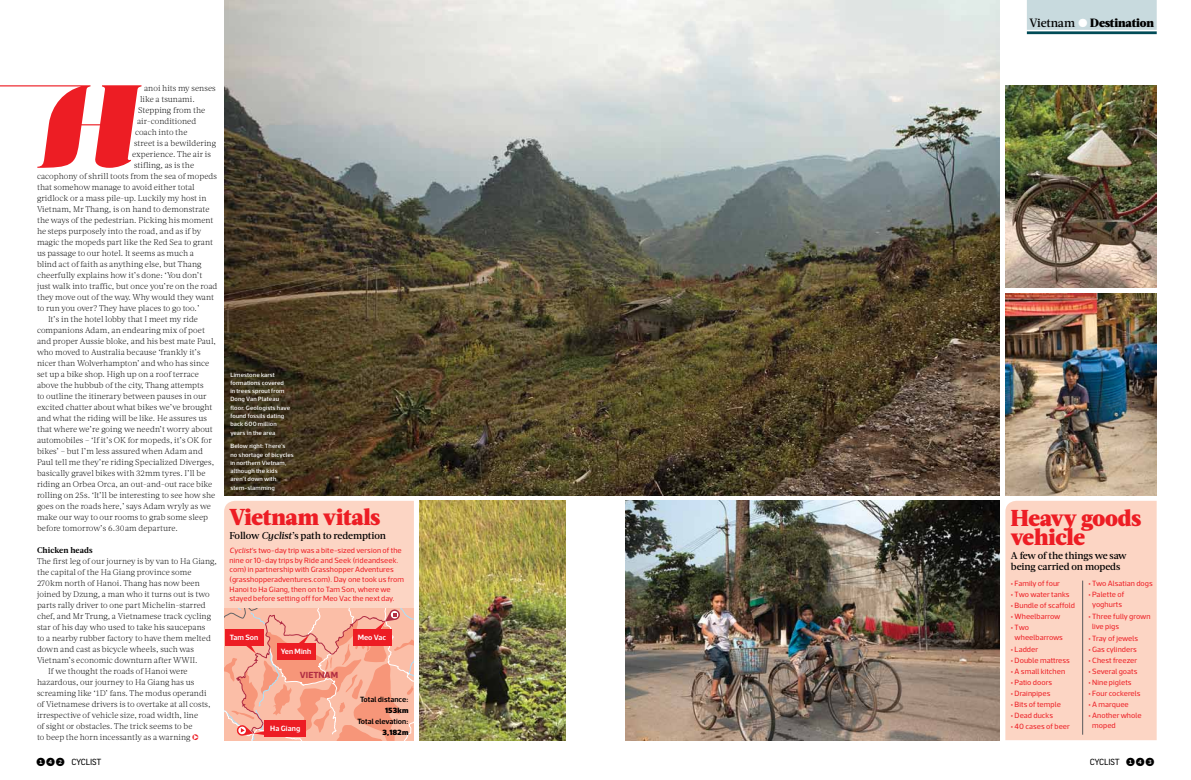
<style>
.page{position:relative;width:1191px;height:780px;background:#fff}
.page>*{position:absolute;margin:0;border:0;box-sizing:border-box;transform-origin:0 0}
.t1{font:900 23px/19.3px "Acta";letter-spacing:-.01em;color:#ed1d24}
.t2{font:900 12px "Acta";letter-spacing:-.01em;color:#000}
.t3{font:500 12px "Acta";letter-spacing:-.015em;color:#000}
.t4{font:500 10px/11px "Acta";letter-spacing:-.015em;color:#000}
.t5{font:700 9px "Acto";letter-spacing:.005em;color:#b12d43}
.t6{font:8.5px "Frank";color:#000}
.t7{font:300 8.2px "Acta";letter-spacing:.01em;color:#000}
.t8{font:700 8.2px "Acta";letter-spacing:.01em;color:#000}
.t9{font:7.8px/9.6px "Acto";letter-spacing:.01em;color:#ed1d24}
.t10{font:600 7.8px "Acto";letter-spacing:.01em;color:#000}
.t11{font:600 7.8px "Acto";letter-spacing:.01em;color:#fff}
.t12{font:7.8px "Acto";letter-spacing:-.01em;color:#ed1d24}
.t13{font:900 7.8px "Acto";letter-spacing:.015em;color:#000}
.t14{font:500 6.2px/8.2px "Acto";letter-spacing:.02em;color:#fff}
.s1{font-style:italic}
</style>
<div class="page">
<div style="left:224px;top:501px;width:190px;height:107px;background:#fcd5c4"></div>
<img style="left:1005px;top:293px;width:151px;height:202px">
<img style="left:1005px;top:85px;width:151px;height:202px">
<img style="left:626px;top:500px;width:374px;height:240px">
<img style="left:224px;top:0;width:776px;height:495px">
<div style="left:1005px;top:501px;width:151px;height:239px;background:#fcd5c4"></div>
<img style="left:419px;top:501px;width:146px;height:239px">
<svg style="left:0;top:85px;width:142px;height:83px"></svg>
<hr style="left:1082px;top:580px;width:1px;height:154px;background:#58595b">
<div style="left:1026px;top:0;width:130px;height:30px;background:#c8dade"></div>
<hr style="left:1026px;top:31px;width:130px;height:3px;background:#004b57">
<svg style="left:224px;top:608px;width:190px;height:132px;background:#f6a08c"></svg>
<p class="t7" style="left:144px;top:83px;width:73px">anoi hits my senses</p>
<p class="t7" style="left:140px;top:94px;width:56px">like a tsunami.</p>
<p class="t7" style="left:138px;top:105px;width:69px">Stepping from the</p>
<p class="t7" style="left:137px;top:116px;width:61px">air-conditioned</p>
<p class="t7" style="left:135px;top:127px;width:54px">coach into the</p>
<p class="t7" style="left:134px;top:138px;width:84px">street is a bewildering</p>
<p class="t7" style="left:132px;top:149px;width:80px">experience. The air is</p>
<p class="t7" style="left:134px;top:160px;width:62px">stifling, as is the</p>
<p class="t7" style="left:37px;top:171px;width:182px">cacophony of shrill toots from the sea of mopeds</p>
<p class="t7" style="left:37px;top:182px;width:159px">that somehow manage to avoid either total</p>
<p class="t7" style="left:37px;top:193px;width:171px">gridlock or a mass pile-up. Luckily my host in</p>
<p class="t7" style="left:37px;top:204px;width:174px">Vietnam, Mr Thang, is on hand to demonstrate</p>
<p class="t7" style="left:37px;top:215px;width:178px">the ways of the pedestrian. Picking his moment</p>
<p class="t7" style="left:37px;top:226px;width:166px">he steps purposely into the road, and as if by</p>
<p class="t7" style="left:37px;top:237px;width:177px">magic the mopeds part like the Red Sea to grant</p>
<p class="t7" style="left:37px;top:248px;width:159px">us passage to our hotel. It seems as much a</p>
<p class="t7" style="left:37px;top:259px;width:166px">blind act of faith as anything else, but Thang</p>
<p class="t7" style="left:37px;top:270px;width:167px">cheerfully explains how it’s done: ‘You don’t</p>
<p class="t7" style="left:37px;top:281px;width:182px">just walk into traffic, but once you’re on the road</p>
<p class="t7" style="left:37px;top:292px;width:179px">they move out of the way. Why would they want</p>
<p class="t7" style="left:37px;top:303px;width:164px">to run you over? They have places to go too.’</p>
<p class="t7" style="left:48px;top:314px;width:151px">It’s in the hotel lobby that I meet my ride</p>
<p class="t7" style="left:37px;top:325px;width:169px">companions Adam, an endearing mix of poet</p>
<p class="t7" style="left:37px;top:336px;width:180px">and proper Aussie bloke, and his best mate Paul,</p>
<p class="t7" style="left:37px;top:347px;width:165px">who moved to Australia because ‘frankly it’s</p>
<p class="t7" style="left:37px;top:358px;width:174px">nicer than Wolverhampton’ and who has since</p>
<p class="t7" style="left:37px;top:369px;width:163px">set up a bike shop. High up on a roof terrace</p>
<p class="t7" style="left:37px;top:380px;width:168px">above the hubbub of the city, Thang attempts</p>
<p class="t7" style="left:37px;top:391px;width:171px">to outline the itinerary between pauses in our</p>
<p class="t7" style="left:37px;top:402px;width:177px">excited chatter about what bikes we’ve brought</p>
<p class="t7" style="left:37px;top:413px;width:171px">and what the riding will be like. He assures us</p>
<p class="t7" style="left:37px;top:424px;width:177px">that where we’re going we needn’t worry about</p>
<p class="t7" style="left:37px;top:435px;width:176px">automobiles – ‘If it’s OK for mopeds, it’s OK for</p>
<p class="t7" style="left:37px;top:446px;width:167px">bikes’ – but I’m less assured when Adam and</p>
<p class="t7" style="left:37px;top:457px;width:179px">Paul tell me they’re riding Specialized Diverges,</p>
<p class="t7" style="left:37px;top:468px;width:170px">basically gravel bikes with 32mm tyres. I’ll be</p>
<p class="t7" style="left:37px;top:479px;width:177px">riding an Orbea Orca, an out-and-out race bike</p>
<p class="t7" style="left:37px;top:490px;width:180px">rolling on 25s. ‘It’ll be interesting to see how she</p>
<p class="t7" style="left:37px;top:501px;width:175px">goes on the roads here,’ says Adam wryly as we</p>
<p class="t7" style="left:37px;top:512px;width:173px">make our way to our rooms to grab some sleep</p>
<p class="t7" style="left:37px;top:523px;width:142px">before tomorrow’s 6.30am departure.</p>
<p class="t8" style="left:37px;top:545px;width:57px">Chicken heads</p>
<p class="t7" style="left:37px;top:556px;width:181px">The first leg of our journey is by van to Ha Giang,</p>
<p class="t7" style="left:37px;top:567px;width:156px">the capital of the Ha Giang province some</p>
<p class="t7" style="left:37px;top:578px;width:164px">270km north of Hanoi. Thang has now been</p>
<p class="t7" style="left:37px;top:589px;width:174px">joined by Dzung, a man who it turns out is two</p>
<p class="t7" style="left:37px;top:600px;width:170px">parts rally driver to one part Michelin-starred</p>
<p class="t7" style="left:37px;top:611px;width:176px">chef, and Mr Trung, a Vietnamese track cycling</p>
<p class="t7" style="left:37px;top:622px;width:170px">star of his day who used to take his saucepans</p>
<p class="t7" style="left:37px;top:633px;width:175px">to a nearby rubber factory to have them melted</p>
<p class="t7" style="left:37px;top:644px;width:158px">down and cast as bicycle wheels, such was</p>
<p class="t7" style="left:37px;top:655px;width:162px">Vietnam’s economic downturn after WWII.</p>
<p class="t7" style="left:48px;top:666px;width:141px">If we thought the roads of Hanoi were</p>
<p class="t7" style="left:37px;top:677px;width:159px">hazardous, our journey to Ha Giang has us</p>
<p class="t7" style="left:37px;top:688px;width:171px">screaming like ‘1D’ fans. The modus operandi</p>
<p class="t7" style="left:37px;top:699px;width:175px">of Vietnamese drivers is to overtake at all costs,</p>
<p class="t7" style="left:37px;top:710px;width:163px">irrespective of vehicle size, road width, line</p>
<p class="t7" style="left:37px;top:721px;width:157px">of sight or obstacles. The trick seems to be</p>
<p class="t7" style="left:37px;top:732px;width:155px">to beep the horn incessantly as a warning</p>
<p class="t14" style="left:230px;top:370px;width:61px">Limestone karst formations covered in trees sprout from<br>Dong Van Plateau floor. Geologists have found fossils dating back 600 million years in the area</p>
<p class="t14" style="left:230px;top:442px;width:65px">Below right: There’s no shortage of bicycles in northern Vietnam, although the kids aren’t down with stem-slamming</p>
<h1 class="t1" style="left:230px;top:508px;width:152px">Vietnam vitals</h1>
<p class="t4" style="left:230px;top:530px;width:158px">Follow <span class="s1">Cyclist</span>’s path to redemption</p>
<p class="t9" style="left:230px;top:545px;width:176px"><span class="s1">Cyclist</span>’s two-day trip was a bite-sized version of the nine or 10-day trips by Ride and Seek (rideandseek. com) in partnership with Grasshopper Adventures (grasshopperadventures.com). Day one took us from Hanoi to Ha Giang, then on to Tam Son, where we stayed before setting off for Meo Vac the next day.</p>
<p class="t11" style="left:230px;top:632px;width:30px">Tam Son</p>
<p class="t11" style="left:281px;top:646px;width:32px">Yen Minh</p>
<p class="t5" style="left:300px;top:669px;width:40px">VIETNAM</p>
<p class="t11" style="left:270px;top:724px;width:31px">Ha Giang</p>
<p class="t11" style="left:358px;top:633px;width:30px">Meo Vac</p>
<p class="t10" style="left:360px;top:694px;width:50px">Total distance:</p>
<p class="t13" style="left:385px;top:705px;width:25px">153km</p>
<p class="t10" style="left:357px;top:716px;width:52px">Total elevation:</p>
<p class="t13" style="left:382px;top:727px;width:27px">3,182m</p>
<h2 class="t3" style="left:1029px;top:16px;width:47px">Vietnam</h2>
<h2 class="t2" style="left:1090px;top:16px;width:65px">Destination</h2>
<h1 class="t1" style="left:1011px;top:508px;width:132px">Heavy goods vehicle</h1>
<p class="t4" style="left:1011px;top:550px;width:117px">A few of the things we saw being carried on mopeds</p>
<p class="t9" style="left:1010px;top:578px;width:51px">• Family of four</p>
<p class="t9" style="left:1010px;top:589px;width:60px">• Two water tanks</p>
<p class="t9" style="left:1010px;top:600px;width:65px">• Bundle of scaffold</p>
<p class="t9" style="left:1010px;top:611px;width:51px">• Wheelbarrow</p>
<p class="t9" style="left:1014px;top:622px;width:50px;text-indent:-4px">• Two wheelbarrows</p>
<p class="t9" style="left:1010px;top:644px;width:29px">• Ladder</p>
<p class="t9" style="left:1010px;top:655px;width:61px">• Double mattress</p>
<p class="t9" style="left:1010px;top:666px;width:56px">• A small kitchen</p>
<p class="t9" style="left:1010px;top:677px;width:43px">• Patio doors</p>
<p class="t9" style="left:1010px;top:688px;width:41px">• Drainpipes</p>
<p class="t9" style="left:1010px;top:699px;width:52px">• Bits of temple</p>
<p class="t9" style="left:1010px;top:710px;width:44px">• Dead ducks</p>
<p class="t9" style="left:1010px;top:721px;width:60px">• 40 cases of beer</p>
<p class="t9" style="left:1088px;top:578px;width:66px">• Two Alsatian dogs</p>
<p class="t9" style="left:1088px;top:589px;width:37px;text-align:center">• Palette of yoghurts</p>
<p class="t9" style="left:1092px;top:611px;width:60px;text-indent:-4px">• Three fully grown live pigs</p>
<p class="t12" style="left:1088px;top:634px;width:51px">• Tray of jewels</p>
<p class="t9" style="left:1088px;top:644px;width:50px">• Gas cylinders</p>
<p class="t9" style="left:1088px;top:655px;width:50px">• Chest freezer</p>
<p class="t9" style="left:1088px;top:666px;width:50px">• Several goats</p>
<p class="t9" style="left:1088px;top:677px;width:45px">• Nine piglets</p>
<p class="t9" style="left:1088px;top:688px;width:54px">• Four cockerels</p>
<p class="t9" style="left:1088px;top:699px;width:42px">• A marquee</p>
<p class="t9" style="left:1092px;top:710px;width:51px;text-indent:-4px">• Another whole moped</p>
<p class="t6" style="left:46px;top:756px;width:57px">✔ CYCLIST</p>
<p class="t6" style="left:1089px;top:756px;width:31px">CYCLIST</p>
</div>
